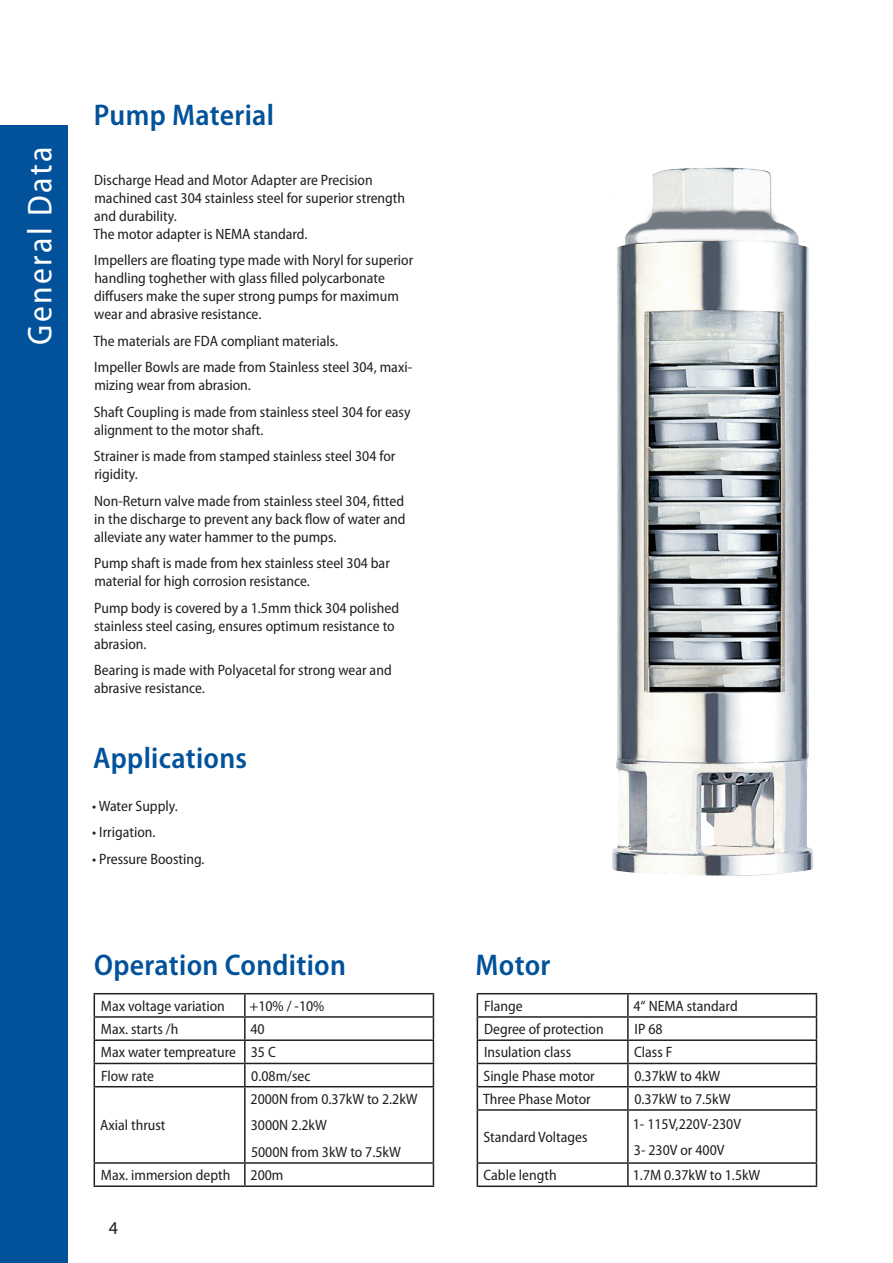
<style>
.page{position:relative;width:893px;height:1263px;background:#fff}
.page>*{position:absolute;margin:0;border:0;box-sizing:border-box;transform-origin:0 0}
.t1{font:semi-condensed 34.5px "Myriad Pro";letter-spacing:.07em;color:#fff}
.Ueberschrift{font:600 semi-condensed 30px "Myriad Pro";letter-spacing:.01em;color:#01529a}
.Content{font:semi-condensed 15px/18px "Myriad Pro";color:#231f20}
</style>
<div class="page">
<div style="left:0;top:125px;width:67px;height:1138px;background:#01529a"></div>
<hr style="left:94px;top:993px;width:151px;height:1px;background:#231f20">
<hr style="left:245px;top:993px;width:189px;height:1px;background:#231f20">
<hr style="left:244px;top:994px;width:2px;height:22px;background:#231f20">
<hr style="left:94px;top:1016px;width:151px;height:2px;background:#231f20">
<hr style="left:245px;top:1016px;width:189px;height:2px;background:#231f20">
<hr style="left:244px;top:1018px;width:2px;height:21px;background:#231f20">
<hr style="left:94px;top:1039px;width:151px;height:2px;background:#231f20">
<hr style="left:245px;top:1039px;width:189px;height:2px;background:#231f20">
<hr style="left:244px;top:1041px;width:2px;height:22px;background:#231f20">
<hr style="left:94px;top:1063px;width:151px;height:1px;background:#231f20">
<svg style="left:94px;top:994px;width:1px;height:92px"></svg>
<hr style="left:245px;top:1063px;width:189px;height:1px;background:#231f20">
<hr style="left:244px;top:1064px;width:2px;height:22px;background:#231f20">
<svg style="left:433px;top:994px;width:1px;height:92px"></svg>
<hr style="left:94px;top:1086px;width:151px;height:1px;background:#231f20">
<hr style="left:94px;top:1087px;width:1px;height:75px;background:#231f20">
<hr style="left:245px;top:1086px;width:189px;height:1px;background:#231f20">
<hr style="left:244px;top:1087px;width:2px;height:75px;background:#231f20">
<hr style="left:433px;top:1087px;width:1px;height:75px;background:#231f20">
<hr style="left:94px;top:1162px;width:151px;height:2px;background:#231f20">
<svg style="left:94px;top:1164px;width:1px;height:21px"></svg>
<hr style="left:245px;top:1162px;width:189px;height:2px;background:#231f20">
<hr style="left:244px;top:1164px;width:2px;height:21px;background:#231f20">
<svg style="left:433px;top:1164px;width:1px;height:21px"></svg>
<hr style="left:94px;top:1185px;width:151px;height:2px;background:#231f20">
<hr style="left:245px;top:1185px;width:189px;height:2px;background:#231f20">
<hr style="left:477px;top:993px;width:151px;height:1px;background:#231f20">
<hr style="left:628px;top:993px;width:189px;height:1px;background:#231f20">
<hr style="left:627px;top:994px;width:2px;height:22px;background:#231f20">
<hr style="left:477px;top:1016px;width:151px;height:2px;background:#231f20">
<hr style="left:628px;top:1016px;width:189px;height:2px;background:#231f20">
<hr style="left:627px;top:1018px;width:2px;height:21px;background:#231f20">
<hr style="left:477px;top:1039px;width:151px;height:2px;background:#231f20">
<hr style="left:628px;top:1039px;width:189px;height:2px;background:#231f20">
<hr style="left:627px;top:1041px;width:2px;height:22px;background:#231f20">
<hr style="left:477px;top:1063px;width:151px;height:1px;background:#231f20">
<hr style="left:628px;top:1063px;width:189px;height:1px;background:#231f20">
<hr style="left:627px;top:1064px;width:2px;height:22px;background:#231f20">
<hr style="left:477px;top:1086px;width:151px;height:1px;background:#231f20">
<svg style="left:477px;top:994px;width:1px;height:115px"></svg>
<hr style="left:628px;top:1086px;width:189px;height:1px;background:#231f20">
<hr style="left:627px;top:1087px;width:2px;height:22px;background:#231f20">
<svg style="left:816px;top:994px;width:1px;height:115px"></svg>
<hr style="left:477px;top:1109px;width:151px;height:2px;background:#231f20">
<hr style="left:477px;top:1111px;width:1px;height:51px;background:#231f20">
<hr style="left:628px;top:1109px;width:189px;height:2px;background:#231f20">
<hr style="left:627px;top:1111px;width:2px;height:51px;background:#231f20">
<hr style="left:816px;top:1111px;width:1px;height:51px;background:#231f20">
<hr style="left:477px;top:1162px;width:151px;height:2px;background:#231f20">
<svg style="left:477px;top:1164px;width:1px;height:21px"></svg>
<hr style="left:628px;top:1162px;width:189px;height:2px;background:#231f20">
<hr style="left:627px;top:1164px;width:2px;height:21px;background:#231f20">
<svg style="left:816px;top:1164px;width:1px;height:21px"></svg>
<hr style="left:477px;top:1185px;width:151px;height:2px;background:#231f20">
<hr style="left:628px;top:1185px;width:189px;height:2px;background:#231f20">
<img style="left:609px;top:167px;width:205px;height:709px">
<p class="t1" style="left:21px;top:345px;width:200px;rotate:-90deg">General Data</p>
<p class="Ueberschrift" style="left:94px;top:98px;width:182px">Pump Material</p>
<p class="Content" style="left:93px;top:171px;width:313px">Discharge Head and Motor Adapter are Precision machined cast 304 stainless steel for superior strength and durability.<br>The motor adapter is NEMA standard.</p>
<p class="Content" style="left:94px;top:251px;width:320px">Impellers are floating type made with Noryl for superior handling toghether with glass filled polycarbonate diffusers make the super strong pumps for maximum wear and abrasive resistance.</p>
<p class="Content" style="left:93px;top:332px;width:246px">The materials are FDA compliant materials.</p>
<p class="Content" style="left:94px;top:358px;width:319px">Impeller Bowls are made from Stainless steel 304, maxi&shy;mizing wear from abrasion.</p>
<p class="Content" style="left:94px;top:403px;width:318px">Shaft Coupling is made from stainless steel 304 for easy alignment to the motor shaft.</p>
<p class="Content" style="left:94px;top:447px;width:303px">Strainer is made from stamped stainless steel 304 for rigidity.</p>
<p class="Content" style="left:94px;top:492px;width:313px;text-align:justify">Non-Return valve made from stainless steel 304, fitted in the discharge to prevent any back flow of water and alleviate any water hammer to the pumps.</p>
<p class="Content" style="left:94px;top:554px;width:297px">Pump shaft is made from hex stainless steel 304 bar material for high corrosion resistance.</p>
<p class="Content" style="left:94px;top:599px;width:307px">Pump body is covered by a 1.5mm thick 304 polished stainless steel casing, ensures optimum resistance to abrasion.</p>
<p class="Content" style="left:94px;top:662px;width:299px">Bearing is made with Polyacetal for strong wear and abrasive resistance.</p>
<p class="Ueberschrift" style="left:93px;top:741px;width:155px">Applications</p>
<p class="Content" style="left:92px;top:797px;width:87px">• Water Supply.</p>
<p class="Content" style="left:92px;top:823px;width:65px">• Irrigation.</p>
<p class="Content" style="left:92px;top:850px;width:114px">• Pressure Boosting.</p>
<p class="Ueberschrift" style="left:94px;top:948px;width:253px">Operation Condition</p>
<p class="Ueberschrift" style="left:476px;top:948px;width:76px">Motor</p>
<p class="Content" style="left:101px;top:997px;width:126px">Max voltage variation</p>
<p class="Content" style="left:249px;top:997px;width:77px">+10% / -10%</p>
<p class="Content" style="left:101px;top:1020px;width:79px">Max. starts /h</p>
<p class="Content" style="left:250px;top:1020px;width:16px">40</p>
<p class="Content" style="left:101px;top:1044px;width:137px">Max water tempreature</p>
<p class="Content" style="left:251px;top:1044px;width:26px">35 C</p>
<p class="Content" style="left:101px;top:1067px;width:54px">Flow rate</p>
<p class="Content" style="left:251px;top:1067px;width:61px">0.08m/sec</p>
<p class="Content" style="left:100px;top:1117px;width:67px">Axial thrust</p>
<p class="Content" style="left:251px;top:1090px;width:169px">2000N from 0.37kW to 2.2kW</p>
<p class="Content" style="left:251px;top:1117px;width:78px">3000N 2.2kW</p>
<p class="Content" style="left:251px;top:1143px;width:151px">5000N from 3kW to 7.5kW</p>
<p class="Content" style="left:101px;top:1166px;width:131px">Max. immersion depth</p>
<p class="Content" style="left:251px;top:1166px;width:34px">200m</p>
<p class="Content" style="left:484px;top:997px;width:40px">Flange</p>
<p class="Content" style="left:633px;top:997px;width:106px">4“ NEMA standard</p>
<p class="Content" style="left:484px;top:1020px;width:121px">Degree of protection</p>
<p class="Content" style="left:635px;top:1020px;width:29px">IP 68</p>
<p class="Content" style="left:484px;top:1044px;width:89px">Insulation class</p>
<p class="Content" style="left:634px;top:1044px;width:40px">Class F</p>
<p class="Content" style="left:484px;top:1067px;width:113px">Single Phase motor</p>
<p class="Content" style="left:634px;top:1067px;width:88px">0.37kW to 4kW</p>
<p class="Content" style="left:483px;top:1090px;width:109px">Three Phase Motor</p>
<p class="Content" style="left:634px;top:1090px;width:98px">0.37kW to 7.5kW</p>
<p class="Content" style="left:484px;top:1128px;width:106px">Standard Voltages</p>
<p class="Content" style="left:633px;top:1115px;width:110px">1- 115V,220V-230V</p>
<p class="Content" style="left:634px;top:1142px;width:92px">3- 230V or 400V</p>
<p class="Content" style="left:484px;top:1166px;width:75px">Cable length</p>
<p class="Content" style="left:633px;top:1166px;width:129px">1.7M 0.37kW to 1.5kW</p>
</div>
